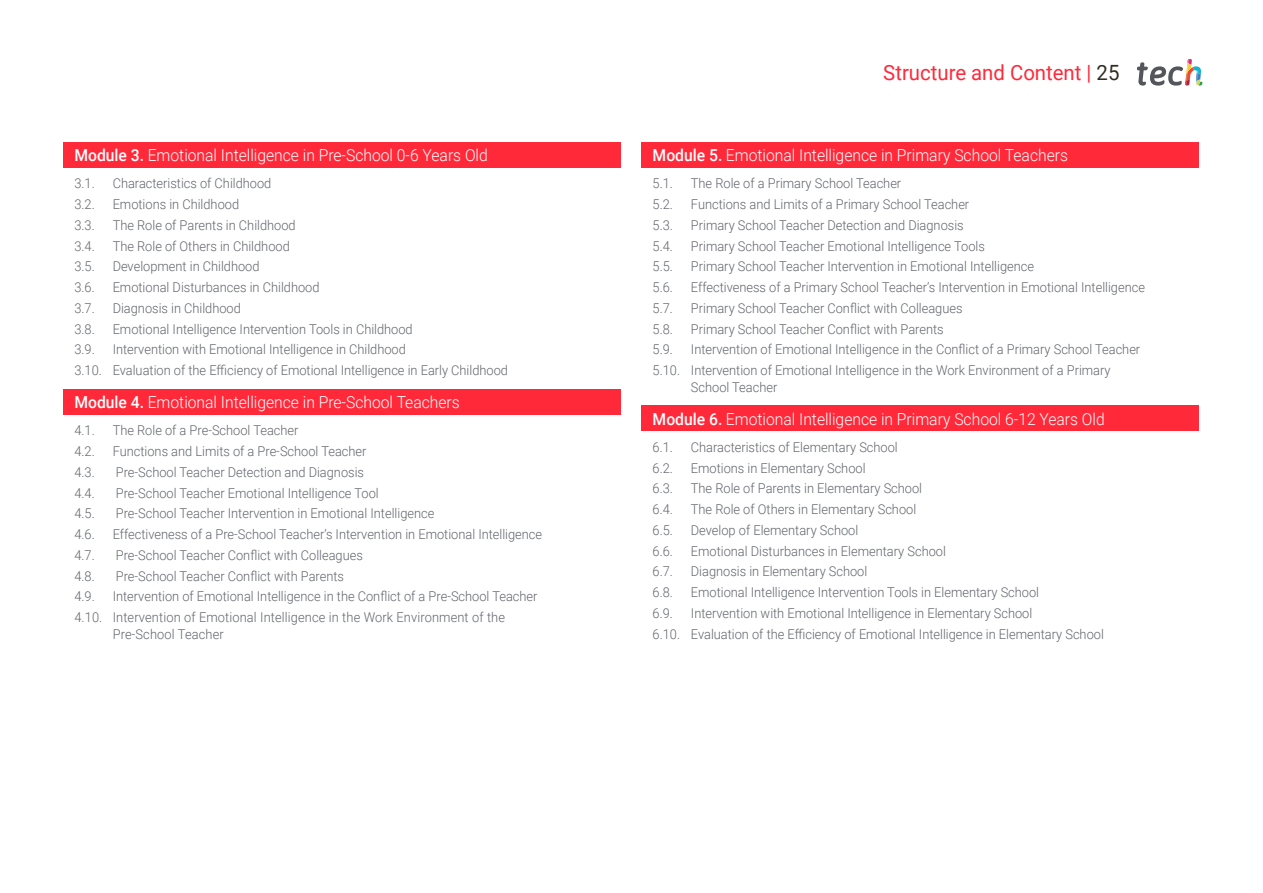
<style>
.page{position:relative;width:1263px;height:893px;background:#fff}
.page>*{position:absolute;margin:0;border:0;box-sizing:border-box;transform-origin:0 0}
.t1{font:21px "Roboto";color:#ff293a}
.t2{font:300 16.5px "Roboto";color:#fff;scale:.95 1}
.t3{font:300 13.5px/20.7px "Roboto";color:#61646a;scale:.95 1}
.s1{font-weight:500}
.s2{color:#312e20}
</style>
<div class="page">
<div style="left:63px;top:142px;width:558px;height:26px;background:#ff293a"></div>
<div style="left:63px;top:389px;width:558px;height:26px;background:#ff293a"></div>
<div style="left:642px;top:142px;width:557px;height:25px;background:#ff293a"></div>
<div style="left:642px;top:406px;width:557px;height:25px;background:#ff293a"></div>
<svg style="left:1137px;top:59px;width:65px;height:27px"></svg>
<p class="t2" style="left:74px;top:144px;width:437px"><span class="s1">Module 3.</span> Emotional Intelligence in Pre-School 0-6 Years Old</p>
<p class="t3" style="left:74px;top:173px;width:23px">3.1.</p>
<p class="t3" style="left:113px;top:173px;width:169px">Characteristics of Childhood</p>
<p class="t3" style="left:74px;top:193px;width:23px">3.2.</p>
<p class="t3" style="left:113px;top:193px;width:135px">Emotions in Childhood</p>
<p class="t3" style="left:74px;top:214px;width:23px">3.3.</p>
<p class="t3" style="left:113px;top:214px;width:194px">The Role of Parents in Childhood</p>
<p class="t3" style="left:74px;top:235px;width:23px">3.4.</p>
<p class="t3" style="left:113px;top:235px;width:188px">The Role of Others in Childhood</p>
<p class="t3" style="left:74px;top:256px;width:23px">3.5.</p>
<p class="t3" style="left:113px;top:256px;width:156px">Development in Childhood</p>
<p class="t3" style="left:74px;top:276px;width:23px">3.6.</p>
<p class="t3" style="left:113px;top:276px;width:219px">Emotional Disturbances in Childhood</p>
<p class="t3" style="left:74px;top:297px;width:23px">3.7.</p>
<p class="t3" style="left:113px;top:297px;width:137px">Diagnosis in Childhood</p>
<p class="t3" style="left:74px;top:318px;width:23px">3.8.</p>
<p class="t3" style="left:113px;top:318px;width:317px">Emotional Intelligence Intervention Tools in Childhood</p>
<p class="t3" style="left:74px;top:339px;width:23px">3.9.</p>
<p class="t3" style="left:74px;top:339px;width:458px;text-indent:38px">Intervention with Emotional Intelligence in Childhood<br>3.10. Evaluation of the Efficiency of Emotional Intelligence in Early Childhood</p>
<p class="t2" style="left:74px;top:391px;width:407px"><span class="s1">Module 4.</span> Emotional Intelligence in Pre-School Teachers</p>
<p class="t3" style="left:74px;top:420px;width:23px">4.1.</p>
<p class="t3" style="left:113px;top:420px;width:197px">The Role of a Pre-School Teacher</p>
<p class="t3" style="left:74px;top:441px;width:23px">4.2.</p>
<p class="t3" style="left:113px;top:441px;width:269px">Functions and Limits of a Pre-School Teacher</p>
<p class="t3" style="left:74px;top:461px;width:23px">4.3.</p>
<p class="t3" style="left:116px;top:461px;width:263px">Pre-School Teacher Detection and Diagnosis</p>
<p class="t3" style="left:74px;top:482px;width:23px">4.4.</p>
<p class="t3" style="left:116px;top:482px;width:278px">Pre-School Teacher Emotional Intelligence Tool</p>
<p class="t3" style="left:74px;top:503px;width:23px">4.5.</p>
<p class="t3" style="left:116px;top:503px;width:337px">Pre-School Teacher Intervention in Emotional Intelligence</p>
<p class="t3" style="left:74px;top:524px;width:23px">4.6.</p>
<p class="t3" style="left:113px;top:524px;width:454px">Effectiveness of a Pre-School Teacher’s Intervention in Emotional Intelligence</p>
<p class="t3" style="left:74px;top:544px;width:23px">4.7.</p>
<p class="t3" style="left:116px;top:544px;width:262px">Pre-School Teacher Conflict with Colleagues</p>
<p class="t3" style="left:74px;top:565px;width:23px">4.8.</p>
<p class="t3" style="left:116px;top:565px;width:242px">Pre-School Teacher Conflict with Parents</p>
<p class="t3" style="left:74px;top:586px;width:23px">4.9.</p>
<p class="t3" style="left:74px;top:586px;width:489px;text-indent:38px">Intervention of Emotional Intelligence in the Conflict of a Pre-School Teacher<br>4.10. Intervention of Emotional Intelligence in the Work Environment of the</p>
<p class="t3" style="left:113px;top:623px;width:118px">Pre-School Teacher</p>
<h1 class="t1" style="left:883px;top:57px;width:238px">Structure and Content | <span class="s2">25</span></h1>
<p class="t2" style="left:653px;top:144px;width:439px"><span class="s1">Module 5.</span> Emotional Intelligence in Primary School Teachers</p>
<p class="t3" style="left:653px;top:173px;width:23px">5.1.</p>
<p class="t3" style="left:691px;top:173px;width:223px">The Role of a Primary School Teacher</p>
<p class="t3" style="left:653px;top:193px;width:23px">5.2.</p>
<p class="t3" style="left:691px;top:193px;width:294px">Functions and Limits of a Primary School Teacher</p>
<p class="t3" style="left:653px;top:214px;width:23px">5.3.</p>
<p class="t3" style="left:691px;top:214px;width:289px">Primary School Teacher Detection and Diagnosis</p>
<p class="t3" style="left:653px;top:235px;width:23px">5.4.</p>
<p class="t3" style="left:691px;top:235px;width:311px">Primary School Teacher Emotional Intelligence Tools</p>
<p class="t3" style="left:653px;top:256px;width:23px">5.5.</p>
<p class="t3" style="left:691px;top:256px;width:363px">Primary School Teacher Intervention in Emotional Intelligence</p>
<p class="t3" style="left:653px;top:276px;width:23px">5.6.</p>
<p class="t3" style="left:691px;top:276px;width:479px">Effectiveness of a Primary School Teacher’s Intervention in Emotional Intelligence</p>
<p class="t3" style="left:653px;top:297px;width:23px">5.7.</p>
<p class="t3" style="left:691px;top:297px;width:287px">Primary School Teacher Conflict with Colleagues</p>
<p class="t3" style="left:653px;top:318px;width:23px">5.8.</p>
<p class="t3" style="left:691px;top:318px;width:268px">Primary School Teacher Conflict with Parents</p>
<p class="t3" style="left:653px;top:339px;width:23px">5.9.</p>
<p class="t3" style="left:653px;top:339px;width:515px;text-indent:38px">Intervention of Emotional Intelligence in the Conflict of a Primary School Teacher<br>5.10. Intervention of Emotional Intelligence in the Work Environment of a Primary</p>
<p class="t3" style="left:691px;top:376px;width:93px">School Teacher</p>
<p class="t2" style="left:653px;top:407px;width:477px"><span class="s1">Module 6.</span> Emotional Intelligence in Primary School 6-12 Years Old</p>
<p class="t3" style="left:653px;top:436px;width:23px">6.1.</p>
<p class="t3" style="left:691px;top:436px;width:219px">Characteristics of Elementary School</p>
<p class="t3" style="left:653px;top:457px;width:23px">6.2.</p>
<p class="t3" style="left:691px;top:457px;width:185px">Emotions in Elementary School</p>
<p class="t3" style="left:653px;top:478px;width:23px">6.3.</p>
<p class="t3" style="left:691px;top:478px;width:245px">The Role of Parents in Elementary School</p>
<p class="t3" style="left:653px;top:498px;width:23px">6.4.</p>
<p class="t3" style="left:691px;top:498px;width:239px">The Role of Others in Elementary School</p>
<p class="t3" style="left:653px;top:519px;width:23px">6.5.</p>
<p class="t3" style="left:691px;top:519px;width:178px">Develop of Elementary School</p>
<p class="t3" style="left:653px;top:540px;width:23px">6.6.</p>
<p class="t3" style="left:691px;top:540px;width:270px">Emotional Disturbances in Elementary School</p>
<p class="t3" style="left:653px;top:561px;width:23px">6.7.</p>
<p class="t3" style="left:691px;top:561px;width:187px">Diagnosis in Elementary School</p>
<p class="t3" style="left:653px;top:581px;width:23px">6.8.</p>
<p class="t3" style="left:691px;top:581px;width:368px">Emotional Intelligence Intervention Tools in Elementary School</p>
<p class="t3" style="left:653px;top:602px;width:23px">6.9.</p>
<p class="t3" style="left:653px;top:602px;width:476px;text-indent:38px">Intervention with Emotional Intelligence in Elementary School<br>6.10. Evaluation of the Efficiency of Emotional Intelligence in Elementary School</p>
</div>
